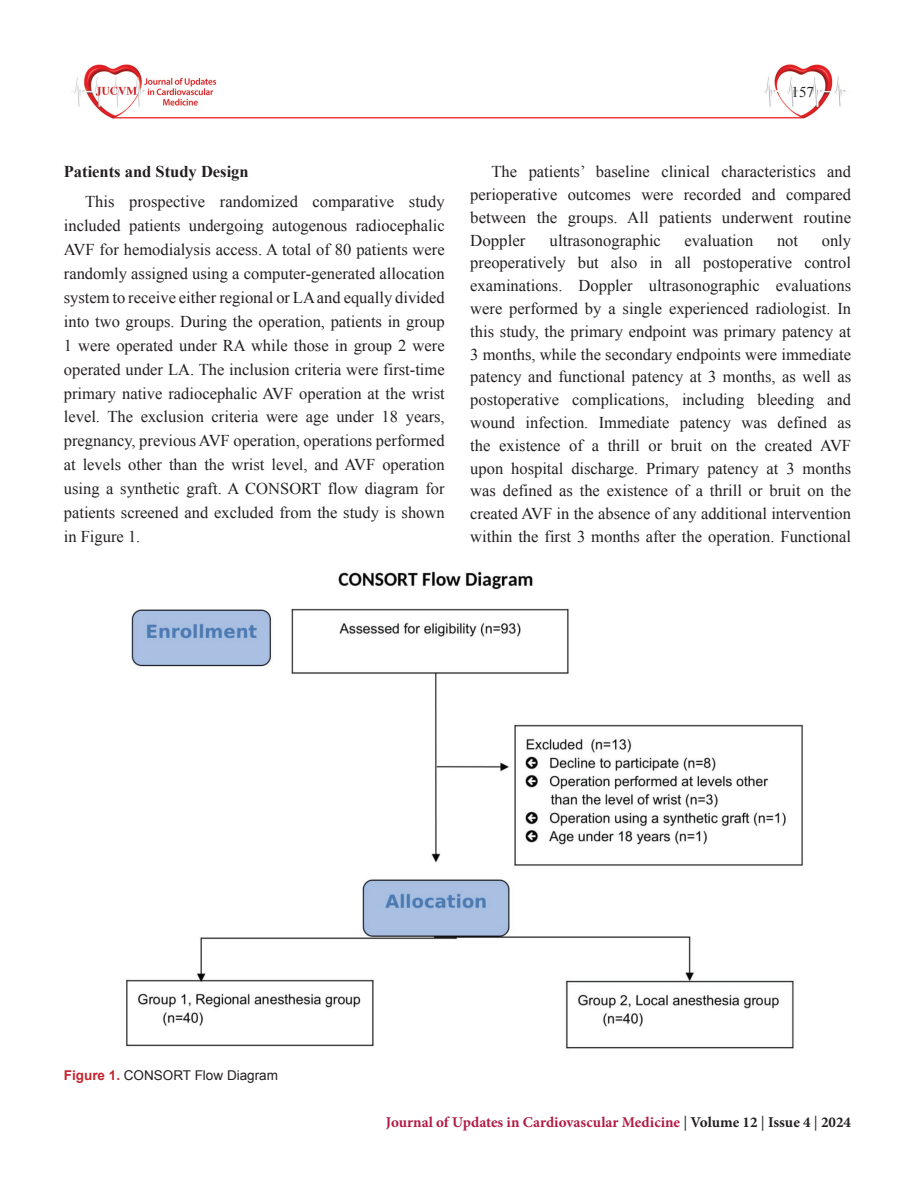
<style>
.page{position:relative;width:915px;height:1191px;background:#fff}
.page>*{position:absolute;margin:0;border:0;box-sizing:border-box;transform-origin:0 0}
.YAZI{font:16.5px/22.8px "Times New Roman";color:#231f20;text-align:justify}
.BOLD{font:700 16.5px "Times New Roman";color:#231f20}
.t1{font:700 15px "Minion Pro";color:#b11b43}
.t2{font:15px "Times New Roman";color:#231f20}
.RESİM-ALTI{font:13.5px "Arial";color:#231f20}
.s1{font-weight:700;color:#c42630}
.s2{font-weight:400;color:#231f20}
.s3{color:#231f20}
</style>
<div class="page">
<img style="left:73px;top:64px;width:147px;height:55px">
<img style="left:694px;top:64px;width:153px;height:55px">
<hr style="left:113px;top:117px;width:688px;height:1px;background:#ee1d23">
<img style="left:126px;top:571px;width:677px;height:478px">
<p class="t2" style="left:791px;top:82px;width:24px">157</p>
<p class="BOLD" style="left:64px;top:160px;width:186px">Patients and Study Design</p>
<p class="YAZI" style="left:64px;top:190px;width:382px;line-height:23.9px;text-indent:21px">This prospective randomized comparative study included patients undergoing autogenous radiocephalic AVF for hemodialysis access. A total of 80 patients were randomly assigned using a computer-generated allocation system to receive either regional or LA and equally divided into two groups. During the operation, patients in group 1 were operated under RA while those in group 2 were operated under LA. The inclusion criteria were first-time primary native radiocephalic AVF operation at the wrist level. The exclusion criteria were age under 18 years, pregnancy, previous AVF operation, operations performed at levels other than the wrist level, and AVF operation using a synthetic graft. A CONSORT flow diagram for patients screened and excluded from the study is shown in Figure 1.</p>
<p class="YAZI" style="left:470px;top:160px;width:382px;text-indent:21px">The patients’ baseline clinical characteristics and perioperative outcomes were recorded and compared between the groups. All patients underwent routine Doppler</p>
<p class="YAZI" style="left:470px;top:228px;width:382px;text-indent:351px">only preoperatively but also in all postoperative control examinations. Doppler ultrasonographic evaluations were performed by a single experienced radiologist. In this study, the primary endpoint was primary patency at 3 months, while the secondary endpoints were immediate patency and functional patency at 3 months, as well as postoperative complications, including bleeding and wound infection. Immediate patency was defined as the existence of a thrill or bruit on the created AVF upon hospital discharge. Primary patency at 3 months was defined as the existence of a thrill or bruit on the created AVF in the absence of any additional intervention within the first 3 months after the operation. Functional</p>
<p class="YAZI" style="left:549px;top:228px;width:113px">ultrasonographic</p>
<p class="YAZI" style="left:684px;top:228px;width:70px">evaluation</p>
<p class="YAZI" style="left:776px;top:228px;width:23px">not</p>
<p class="RESİM-ALTI" style="left:64px;top:1066px;width:216px"><span class="s1">Figure 1.</span> CONSORT Flow Diagram</p>
<p class="t1" style="left:386px;top:1111px;width:466px">Journal of Updates in Cardiovascular Medicine <span class="s2">|</span> <span class="s3">Volume 12</span> <span class="s2">|</span> <span class="s3">Issue 4</span> <span class="s2">|</span> <span class="s3">2024</span></p>
</div>
